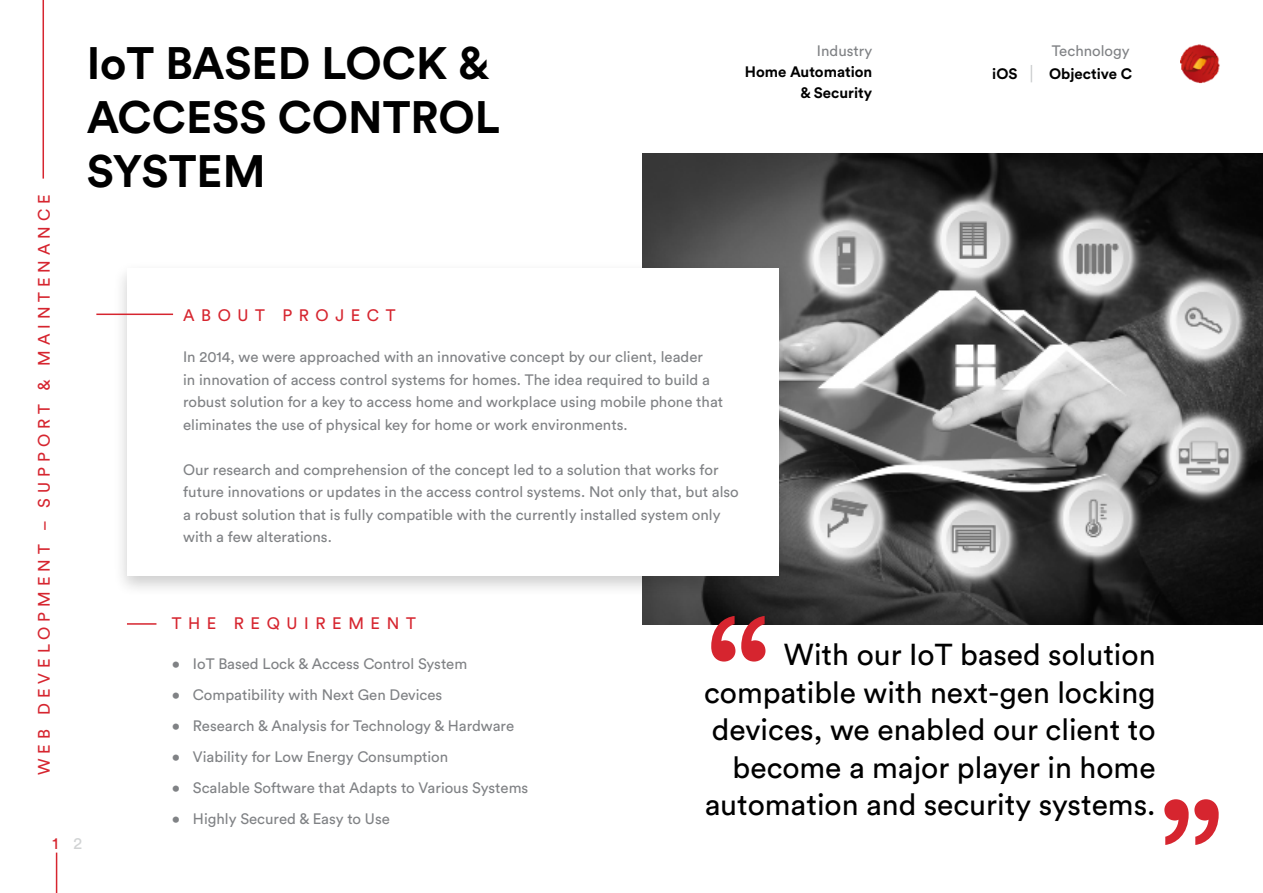
<style>
.page{position:relative;width:1263px;height:893px;background:#fff}
.page>*{position:absolute;margin:0;border:0;box-sizing:border-box;transform-origin:0 0}
.t1{font:700 45px/54px "Circular Std";color:#000}
.t2{font:30px/37.5px "Circular Std";color:#000;text-align:right}
.t3{font:16.5px "Circular Std";letter-spacing:.3em;color:#d6252f}
.t4{font:16.5px "Circular Std";letter-spacing:.4em;color:#d6252f}
.t5{font:15px/22.5px "Circular Std";color:#808285}
.t6{font:700 15px/21px "Circular Std";color:#000;text-align:right}
.s1{color:#d1d3d4}
</style>
<div class="page">
<img style="left:642px;top:153px;width:621px;height:472px">
<div style="left:113px;top:261px;width:679px;height:336px;background:#000;opacity:.2"></div>
<div style="left:127px;top:269px;width:651px;height:307px;background:#fff"></div>
<hr style="left:43px;top:0;width:1px;height:179px;background:#d6252f">
<hr style="left:96px;top:314px;width:77px;height:1px;background:#d6252f">
<hr style="left:127px;top:623px;width:29px;height:2px;background:#d6252f">
<svg style="left:1031px;top:65px;width:1px;height:17px"></svg>
<hr style="left:56px;top:853px;width:1px;height:40px;background:#d6252f">
<img style="left:1180px;top:44px;width:40px;height:40px">
<svg style="left:711px;top:616px;width:54px;height:46px"></svg>
<svg style="left:1164px;top:799px;width:55px;height:46px"></svg>
<p class="t3" style="left:34px;top:775px;width:582px;rotate:-90deg">WEB DEVELOPMENT – SUPPORT &amp; MAINTENANCE</p>
<h1 class="t1" style="left:87px;top:35px;width:415px">IoT BASED LOCK &amp;<br>ACCESS CONTROL<br>SYSTEM</h1>
<p class="t4" style="left:183px;top:305px;width:214px">ABOUT PROJECT</p>
<p class="t5" style="left:817px;top:39px;width:57px">Industry</p>
<p class="t6" style="left:745px;top:60px;width:129px">Home Automation &amp; Security</p>
<p class="t5" style="left:183px;top:346px;width:541px">In 2014, we were approached with an innovative concept by our client, leader<br>in innovation of access control systems for homes. The idea required to build a robust solution for a key to access home and workplace using mobile phone that eliminates the use of physical key for home or work environments.</p>
<p class="t5" style="left:183px;top:458px;width:557px">Our research and comprehension of the concept led to a solution that works for future innovations or updates in the access control systems. Not only that, but also a robust solution that is fully compatible with the currently installed system only with a few alterations.</p>
<p class="t4" style="left:172px;top:613px;width:246px">THE REQUIREMENT</p>
<p class="t6" style="left:992px;top:63px;width:27px">iOS</p>
<p class="t5" style="left:1052px;top:39px;width:79px">Technology</p>
<p class="t6" style="left:1049px;top:63px;width:85px">Objective C</p>
<p class="t5" style="left:172px;top:653px;width:297px">• IoT Based Lock &amp; Access Control System</p>
<p class="t5" style="left:172px;top:684px;width:272px">• Compatibility with Next Gen Devices</p>
<p class="t5" style="left:172px;top:715px;width:344px">• Research &amp; Analysis for Technology &amp; Hardware</p>
<p class="t5" style="left:172px;top:746px;width:278px">• Viability for Low Energy Consumption</p>
<p class="t5" style="left:172px;top:777px;width:358px">• Scalable Software that Adapts to Various Systems</p>
<p class="t5" style="left:172px;top:808px;width:220px">• Highly Secured &amp; Easy to Use</p>
<h2 class="t2" style="left:704px;top:635px;width:453px">With our IoT based solution compatible with next-gen locking devices, we enabled our client to become a major player in home automation and security systems.</h2>
<p class="t3" style="left:52px;top:833px;width:31px">1 <span class="s1">2</span></p>
</div>
